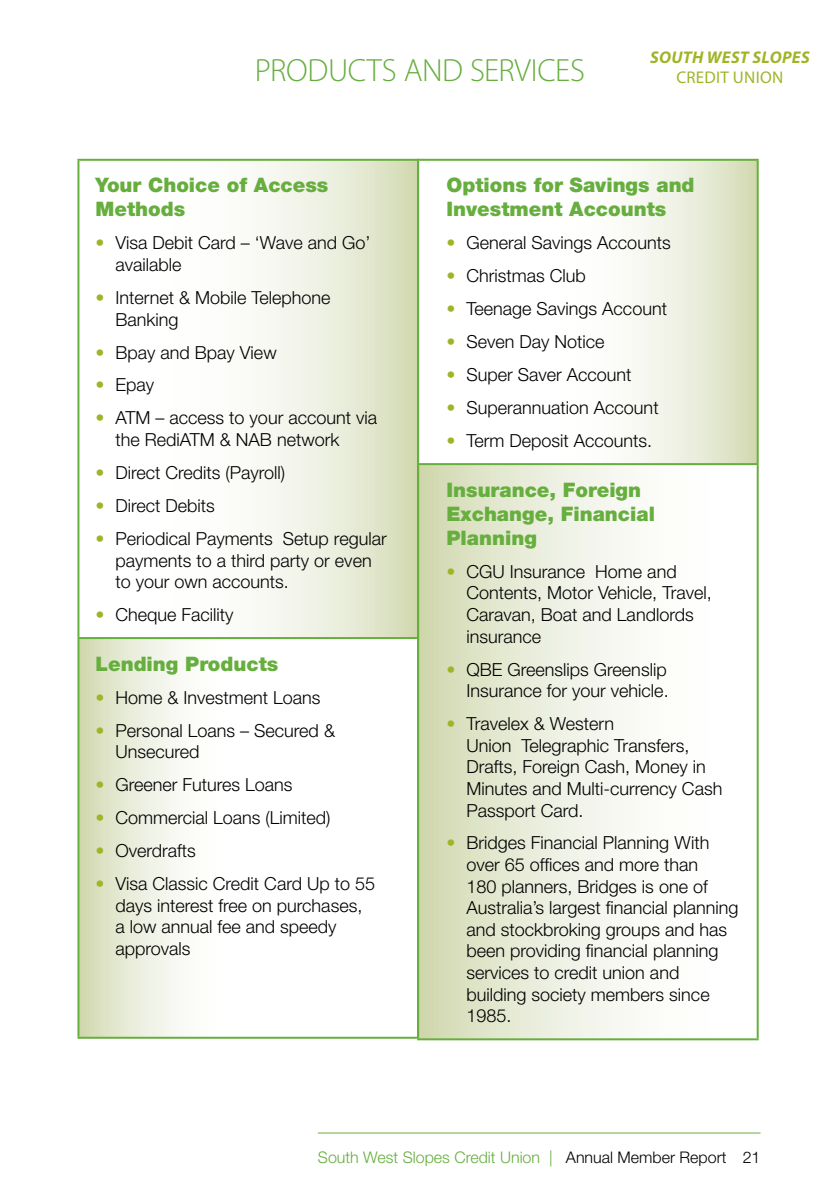
<style>
.page{position:relative;width:840px;height:1191px;background:#fff}
.page>*{position:absolute;margin:0;border:0;box-sizing:border-box;transform-origin:0 0}
.t1{font:300 32.2px "Myriad Pro";letter-spacing:-.01em;color:#66ae3d}
.t2{font:900 20px/24px "Helvetica Neue CE";color:#66ae3d}
.t3{font:300 18px/21.6px "Helvetica Neue CE";color:#000}
.t4{font:italic 700 17px "Myriad Pro";letter-spacing:.02em;color:#a1b427}
.t5{font:17px "Myriad Pro";letter-spacing:.02em;color:#a1b427}
.t6{font:300 16px "Helvetica Neue CE";color:#66ae3d}
.s1{color:#a1b427}
.s2{color:#000}
</style>
<div class="page">
<hr style="left:317px;top:1132px;width:443px;height:1px;background:#66ae3d">
<svg style="left:79px;top:161px;width:338px;height:476px"></svg>
<svg style="left:79px;top:639px;width:338px;height:397px"></svg>
<hr style="left:77px;top:159px;width:342px;height:2px;background:#66ae3d">
<hr style="left:77px;top:161px;width:2px;height:476px;background:#66ae3d">
<hr style="left:77px;top:637px;width:342px;height:2px;background:#66ae3d">
<hr style="left:77px;top:639px;width:2px;height:397px;background:#66ae3d">
<hr style="left:77px;top:1036px;width:342px;height:2px;background:#66ae3d">
<svg style="left:419px;top:161px;width:337px;height:302px"></svg>
<div style="left:418px;top:464px;width:339px;height:575px;background:linear-gradient(to right,#d6ddba,#fff)"></div>
<hr style="left:417px;top:159px;width:341px;height:2px;background:#66ae3d">
<hr style="left:417px;top:161px;width:2px;height:302px;background:#66ae3d">
<hr style="left:756px;top:161px;width:2px;height:302px;background:#66ae3d">
<hr style="left:417px;top:463px;width:341px;height:2px;background:#66ae3d">
<hr style="left:417px;top:465px;width:2px;height:573px;background:#66ae3d">
<hr style="left:756px;top:465px;width:2px;height:573px;background:#66ae3d">
<hr style="left:417px;top:1038px;width:341px;height:2px;background:#66ae3d">
<h1 class="t1" style="left:255px;top:51px;width:331px">PRODUCTS AND SERVICES</h1>
<p class="t4" style="left:649px;top:46px;width:161px">SOUTH WEST SLOPES</p>
<p class="t5" style="left:676px;top:67px;width:108px">CREDIT UNION</p>
<p class="t2" style="left:95px;top:173px;width:234px">Your Choice of Access<br>Methods</p>
<p class="t3" style="left:115px;top:232px;width:256px;text-indent:-20px"><span class="s1">•</span> Visa Debit Card – ‘Wave and Go’ available</p>
<p class="t3" style="left:115px;top:287px;width:217px;text-indent:-20px"><span class="s1">•</span> Internet &amp; Mobile Telephone<br>Banking</p>
<p class="t3" style="left:95px;top:341px;width:183px"><span class="s1">•</span> Bpay and Bpay View</p>
<p class="t3" style="left:95px;top:374px;width:60px"><span class="s1">•</span> Epay</p>
<p class="t3" style="left:115px;top:407px;width:263px;text-indent:-20px"><span class="s1">•</span> ATM – access to your account via the RediATM &amp; NAB network</p>
<p class="t3" style="left:95px;top:462px;width:191px"><span class="s1">•</span> Direct Credits (Payroll)</p>
<p class="t3" style="left:95px;top:494px;width:121px"><span class="s1">•</span> Direct Debits</p>
<p class="t3" style="left:115px;top:527px;width:273px;text-indent:-20px"><span class="s1">•</span> Periodical Payments Setup regular payments to a third party or even to your own accounts.</p>
<p class="t3" style="left:95px;top:604px;width:139px"><span class="s1">•</span> Cheque Facility</p>
<p class="t2" style="left:95px;top:651px;width:184px">Lending Products</p>
<p class="t3" style="left:95px;top:686px;width:226px"><span class="s1">•</span> Home &amp; Investment Loans</p>
<p class="t3" style="left:115px;top:719px;width:221px;text-indent:-20px"><span class="s1">•</span> Personal Loans – Secured &amp;<br>Unsecured</p>
<p class="t3" style="left:95px;top:774px;width:198px"><span class="s1">•</span> Greener Futures Loans</p>
<p class="t3" style="left:95px;top:807px;width:236px"><span class="s1">•</span> Commercial Loans (Limited)</p>
<p class="t3" style="left:95px;top:839px;width:102px"><span class="s1">•</span> Overdrafts</p>
<p class="t3" style="left:115px;top:872px;width:261px;text-indent:-20px"><span class="s1">•</span> Visa Classic Credit Card Up to 55 days interest free on purchases, a low annual fee and speedy approvals</p>
<p class="t2" style="left:446px;top:173px;width:249px">Options for Savings and<br>Investment Accounts</p>
<p class="t3" style="left:446px;top:232px;width:225px"><span class="s1">•</span> General Savings Accounts</p>
<p class="t3" style="left:446px;top:265px;width:141px"><span class="s1">•</span> Christmas Club</p>
<p class="t3" style="left:446px;top:298px;width:222px"><span class="s1">•</span> Teenage Savings Account</p>
<p class="t3" style="left:446px;top:331px;width:159px"><span class="s1">•</span> Seven Day Notice</p>
<p class="t3" style="left:446px;top:364px;width:186px"><span class="s1">•</span> Super Saver Account</p>
<p class="t3" style="left:446px;top:397px;width:213px"><span class="s1">•</span> Superannuation Account</p>
<p class="t3" style="left:446px;top:430px;width:207px"><span class="s1">•</span> Term Deposit Accounts.</p>
<p class="t2" style="left:446px;top:478px;width:210px">Insurance, Foreign<br>Exchange, Financial<br>Planning</p>
<p class="t3" style="left:466px;top:560px;width:247px;text-indent:-20px"><span class="s1">•</span> CGU Insurance Home and<br>Contents, Motor Vehicle, Travel,<br>Caravan, Boat and Landlords insurance</p>
<p class="t3" style="left:446px;top:658px;width:223px;text-align:right"><span class="s1">•</span> QBE Greenslips Greenslip<br>Insurance for your vehicle.</p>
<p class="t3" style="left:466px;top:713px;width:257px;text-indent:-20px"><span class="s1">•</span> Travelex &amp; Western<br>Union Telegraphic Transfers,<br>Drafts, Foreign Cash, Money in<br>Minutes and Multi-currency Cash<br>Passport Card.</p>
<p class="t3" style="left:466px;top:832px;width:273px;text-indent:-20px"><span class="s1">•</span> Bridges Financial Planning With over 65 offices and more than<br>180 planners, Bridges is one of<br>Australia’s largest financial planning and stockbroking groups and has been providing financial planning services to credit union and building society members since<br>1985.</p>
<p class="t6" style="left:318px;top:1147px;width:444px">South West Slopes Credit Union | <span class="s2">Annual Member Report 21</span></p>
</div>
